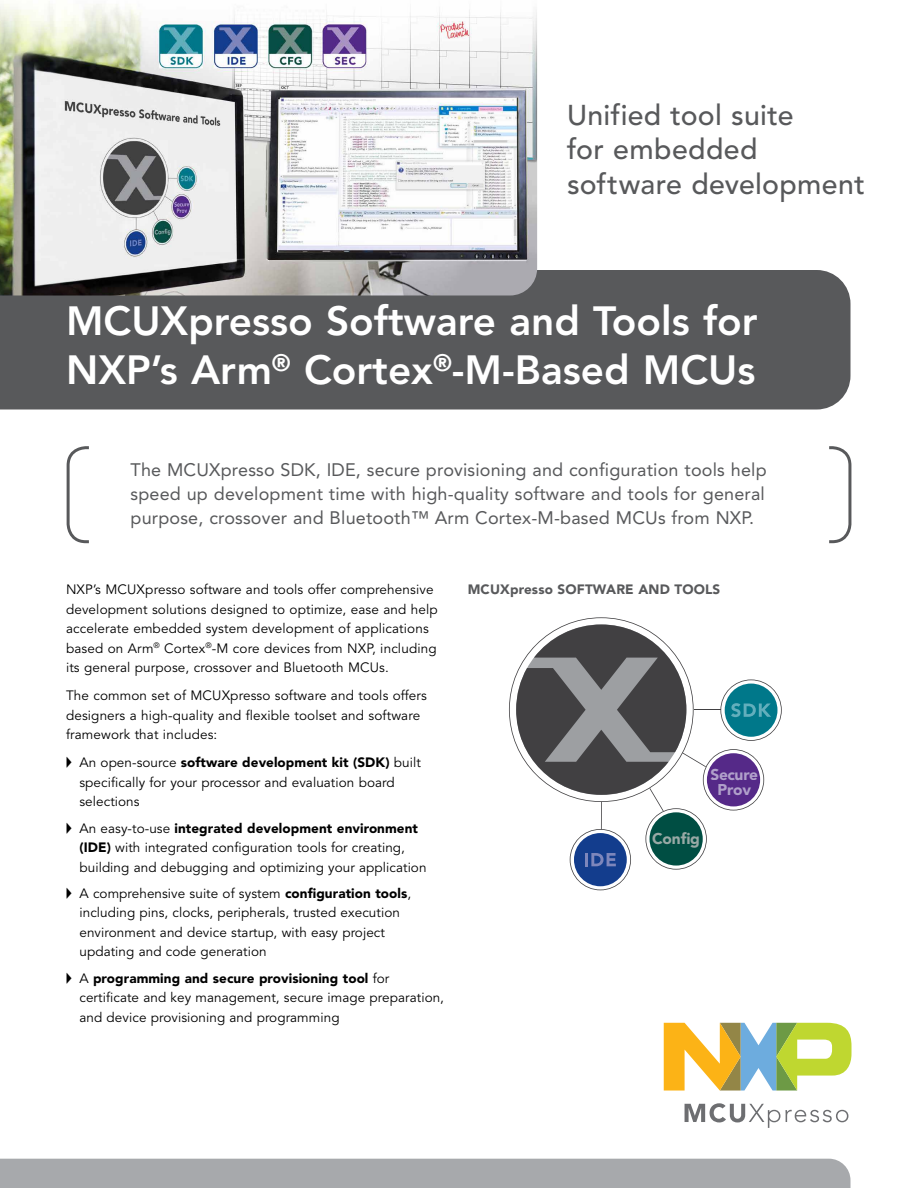
<style>
.page{position:relative;width:918px;height:1188px;background:#fff}
.page>*{position:absolute;margin:0;border:0;box-sizing:border-box;transform-origin:0 0}
._1-NXP_Main_Headline{font:800 40.5px/48.6px "Avenir LT Std";color:#fff}
._2-NXP_Main_Subhead{font:500 28.5px/34.5px "Avenir LT Std";letter-spacing:.01em;color:#58595b}
._3-NXP_Intro_Body_Te{font:18px/24px "Avenir LT Std";letter-spacing:.01em;color:#58595b;text-align:justify}
.t1{font:900 15.45px/15.5px "Avenir LT Std";letter-spacing:-.025em;color:#b0a0ca;text-align:center}
.t2{font:900 15.45px "Avenir LT Std";color:#98a9a5}
._7-NXP_Bullets{font:13.5px/19.5px "Avenir LT Std";letter-spacing:.005em;color:#000}
._0-NXP_Body_Text{font:13.5px/19.5px "Avenir LT Std";letter-spacing:.01em;color:#000}
._4-NXP_Body_Text_Hea{font:900 13.5px "Avenir LT Std";letter-spacing:.01em;color:#58595b}
.s1{font-weight:900}
</style>
<div class="page">
<div style="left:0;top:1159px;width:850px;height:29px;background:#a7a9ac"></div>
<div style="left:0;top:270px;width:850px;height:140px;background:#58595b"></div>
<svg style="left:66px;top:446px;width:786px;height:98px"></svg>
<img style="left:0;top:3px;width:537px;height:293px">
<svg style="left:664px;top:1023px;width:188px;height:68px"></svg>
<svg style="left:685px;top:1103px;width:163px;height:25px"></svg>
<svg style="left:509px;top:617px;width:273px;height:273px"></svg>
<div style="left:711px;top:768px;width:24px;height:12px;background:#552988"></div>
<div style="left:735px;top:772px;width:23px;height:8px;background:#552988"></div>
<div style="left:719px;top:784px;width:32px;height:11px;background:#552988"></div>
<div style="left:653px;top:832px;width:46px;height:16px;background:#004e43"></div>
<p class="_2-NXP_Main_Subhead" style="left:567px;top:98px;width:300px">Unified tool suite<br>for embedded software development</p>
<p class="_1-NXP_Main_Headline" style="left:66px;top:297px;width:693px">MCUXpresso Software and Tools for<br>NXP’s Arm<sup>®</sup> Cortex<sup>®</sup>-M-Based MCUs</p>
<p class="_3-NXP_Intro_Body_Te" style="left:130px;top:458px;width:638px">The MCUXpresso SDK, IDE, secure provisioning and configuration tools help speed up development time with high-quality software and tools for general purpose, crossover and Bluetooth™ Arm Cortex-M-based MCUs from NXP.</p>
<p class="_0-NXP_Body_Text" style="left:66px;top:580px;width:373px">NXP’s MCUXpresso software and tools offer comprehensive development solutions designed to optimize, ease and help accelerate embedded system development of applications based on Arm<sup>®</sup> Cortex<sup>®</sup>-M core devices from NXP, including its general purpose, crossover and Bluetooth MCUs.</p>
<p class="_0-NXP_Body_Text" style="left:66px;top:686px;width:362px">The common set of MCUXpresso software and tools offers designers a high-quality and flexible toolset and software framework that includes:</p>
<p class="_7-NXP_Bullets" style="left:80px;top:753px;width:343px;text-indent:-14px">◆ An open-source <span class="s1">software development kit (SDK)</span> built specifically for your processor and evaluation board selections</p>
<p class="_7-NXP_Bullets" style="left:80px;top:819px;width:349px;text-indent:-14px">◆ An easy-to-use <span class="s1">integrated development environment (IDE)</span> with integrated configuration tools for creating, building and debugging and optimizing your application</p>
<p class="_7-NXP_Bullets" style="left:80px;top:884px;width:333px;text-indent:-14px">◆ A comprehensive suite of system <span class="s1">configuration tools</span>, including pins, clocks, peripherals, trusted execution environment and device startup, with easy project updating and code generation</p>
<p class="_7-NXP_Bullets" style="left:80px;top:969px;width:366px;text-indent:-14px">◆ A <span class="s1">programming and secure provisioning tool</span> for certificate and key management, secure image preparation, and device provisioning and programming</p>
<p class="_4-NXP_Body_Text_Hea" style="left:468px;top:582px;width:254px">MCUXpresso SOFTWARE AND TOOLS</p>
<p class="t1" style="left:711px;top:767px;width:49px">Secure<br>Prov</p>
<p class="t2" style="left:652px;top:829px;width:49px">Config</p>
</div>
